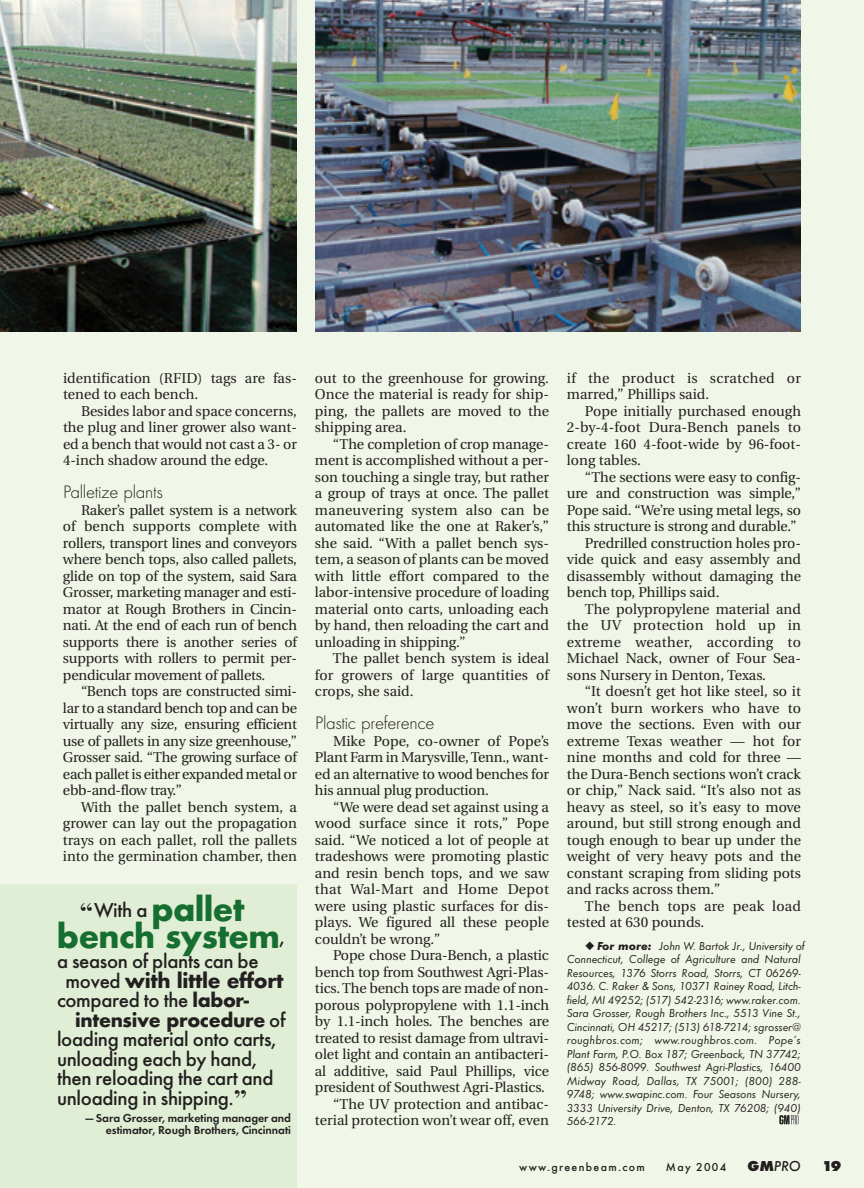
<style>
.page{position:relative;width:864px;height:1188px;background:#f1f7e8}
.page>*{position:absolute;margin:0;border:0;box-sizing:border-box;transform-origin:0 0}
.t1{font:36px/27px "Futura Bld";letter-spacing:-.02em;color:#166e30;text-align:center}
.t2{font:22.5px "Futura Bld";letter-spacing:-.02em;color:#231f20}
.t3{font:21px/19.5px "Futura Mdm";letter-spacing:-.015em;color:#231f20}
.t4{font:21px "Futura Bld";letter-spacing:-.02em;color:#231f20}
.t5{font:18.75px "Futura Lgt";letter-spacing:-.015em;color:#231f20}
.t6{font:15px "Futura Mdm Itl";color:#231f20}
.t7{font:15px "Futura Ext Bld";color:#231f20}
.t8{font:14.25px/16.5px "Utopia";color:#231f20;text-align:justify}
.t9{font:14.25px/16.5px "Utopia";letter-spacing:.02em;color:#231f20}
.t10{font:12px/13.5px "Futura Itl";color:#231f20}
.t11{font:12px "Futura Dem Bld";letter-spacing:-.005em;color:#231f20}
.t12{font:12px "Futura Mdm";letter-spacing:.11em;color:#231f20}
.s1{font-family:"Futura Bld Itl"}
.s2{font-family:"Bodoni BT";font-weight:700;font-size:24px;color:#231f20}
.s3{font-family:"Futura Mdm";font-size:21px;color:#231f20}
.s4{font-family:"Futura Mdm";font-size:21px}
.s5{font-family:"Futura Bld"}
.s6{font-family:"Futura Mdm"}
.s7{font-family:"Bodoni BT";font-weight:700;font-size:24px}
.s8{font-family:"Futura Ext Bld"}
</style>
<div class="page">
<div style="left:0;top:884px;width:297px;height:304px;background:#dfeed4"></div>
<svg style="left:779px;top:1115px;width:19px;height:9px"></svg>
<img style="left:0;top:0;width:297px;height:332px">
<img style="left:315px;top:0;width:486px;height:332px">
<p class="t8" style="left:63px;top:371px;width:236px">identification (RFID) tags are fas&shy;tened to each bench.</p>
<p class="t8" style="left:63px;top:404px;width:236px;text-indent:18px">Besides labor and space concerns, the plug and liner grower also want&shy;ed a bench that would not cast a 3- or 4-inch shadow around the edge.</p>
<h3 class="t5" style="left:63px;top:485px;width:101px">Palletize plants</h3>
<p class="t8" style="left:63px;top:503px;width:236px;text-indent:18px">Raker’s pallet system is a network of bench supports complete with rollers, transport lines and conveyors where bench tops, also called pallets, glide on top of the system, said Sara Grosser, marketing manager and esti&shy;mator at Rough Brothers in Cincin&shy;nati. At the end of each run of bench supports there is another series of supports with rollers to permit per&shy;pendicular movement of pallets.</p>
<p class="t8" style="left:63px;top:684px;width:236px;text-indent:18px">“Bench tops are constructed simi&shy;lar to a standard bench top and can be virtually any size, ensuring efficient use of pallets in any size greenhouse,” Grosser said. “The growing surface of each pallet is either expanded metal or ebb-and-flow tray.”</p>
<p class="t8" style="left:63px;top:800px;width:236px;text-indent:18px">With the pallet bench system, a grower can lay out the propagation trays on each pallet, roll the pallets into the germination chamber, then</p>
<p class="t9" style="left:567px;top:371px;width:236px">if the product is scratched or marred,” Phillips said.</p>
<p class="t8" style="left:567px;top:404px;width:236px;text-indent:18px">Pope initially purchased enough 2-by-4-foot Dura-Bench panels to create 160 4-foot-wide by 96-foot&shy;long tables.</p>
<p class="t8" style="left:585px;top:470px;width:218px">“The sections were easy to config-</p>
<p class="t8" style="left:567px;top:486px;width:236px">ure and construction was simple,”</p>
<p class="t8" style="left:567px;top:503px;width:236px">Pope said. “We’re using metal legs, so</p>
<p class="t8" style="left:567px;top:519px;width:231px">this structure is strong and durable.”</p>
<p class="t8" style="left:585px;top:536px;width:218px">Predrilled construction holes pro-</p>
<p class="t8" style="left:567px;top:552px;width:236px">vide quick and easy assembly and</p>
<p class="t8" style="left:567px;top:569px;width:236px">disassembly without damaging the</p>
<p class="t8" style="left:567px;top:585px;width:154px">bench top, Phillips said.</p>
<p class="t8" style="left:585px;top:602px;width:218px">The polypropylene material and</p>
<p class="t9" style="left:567px;top:618px;width:236px">the UV protection hold up in</p>
<p class="t9" style="left:567px;top:635px;width:236px">extreme weather, according to</p>
<p class="t8" style="left:567px;top:651px;width:236px">Michael Nack, owner of Four Sea-</p>
<p class="t8" style="left:567px;top:668px;width:201px">sons Nursery in Denton, Texas.</p>
<p class="t8" style="left:585px;top:684px;width:218px">“It doesn’t get hot like steel, so it</p>
<p class="t8" style="left:567px;top:701px;width:236px">won’t burn workers who have to</p>
<p class="t8" style="left:567px;top:717px;width:236px">move the sections. Even with our</p>
<p class="t8" style="left:567px;top:734px;width:235px">extreme Texas weather — hot for</p>
<p class="t8" style="left:567px;top:750px;width:236px">nine months and cold for three —</p>
<p class="t8" style="left:567px;top:767px;width:236px">the Dura-Bench sections won’t crack</p>
<p class="t8" style="left:567px;top:783px;width:236px">or chip,” Nack said. “It’s also not as</p>
<p class="t8" style="left:567px;top:800px;width:235px">heavy as steel, so it’s easy to move</p>
<p class="t8" style="left:567px;top:816px;width:236px">around, but still strong enough and</p>
<p class="t8" style="left:567px;top:833px;width:235px">tough enough to bear up under the</p>
<p class="t8" style="left:567px;top:849px;width:236px">weight of very heavy pots and the</p>
<p class="t8" style="left:567px;top:866px;width:236px">constant scraping from sliding pots</p>
<p class="t8" style="left:567px;top:882px;width:155px">and racks across them.”</p>
<p class="t8" style="left:585px;top:899px;width:217px">The bench tops are peak load</p>
<p class="t8" style="left:567px;top:915px;width:139px">tested at 630 pounds.</p>
<p class="t10" style="left:567px;top:940px;width:239px;text-indent:18px">◆ <span class="s1">For more:</span> John W. Bartok Jr., University of Connecticut, College of Agriculture and Natural Resources, 1376 Storrs Road, Storrs, CT 06269- 4036. C. Raker &amp; Sons, 10371 Rainey Road, Litch&shy;field, MI 49252; (517) 542-2316; www.raker.com.<br>Sara Grosser, Rough Brothers Inc., 5513 Vine St., Cincinnati, OH 45217; (513) 618-7214; sgrosser@ roughbros.com; www.roughbros.com. Pope’s Plant Farm, P.O. Box 187; Greenback, TN 37742; (865) 856-8099. Southwest Agri-Plastics, 16400<br>Midway Road, Dallas, TX 75001; (800) 288- 9748; www.swapinc.com. Four Seasons Nursery, 3333 University Drive, Denton, TX 76208; (940)</p>
<p class="t8" style="left:315px;top:371px;width:236px">out to the greenhouse for growing.<br>Once the material is ready for ship&shy;ping, the pallets are moved to the shipping area.</p>
<p class="t8" style="left:315px;top:437px;width:236px;text-indent:18px">“The completion of crop manage&shy;ment is accomplished without a per&shy;son touching a single tray, but rather a group of trays at once. The pallet maneuvering system also can be automated like the one at Raker’s,” she said. “With a pallet bench sys&shy;tem, a season of plants can be moved with little effort compared to the labor-intensive procedure of loading material onto carts, unloading each by hand, then reloading the cart and unloading in shipping.”</p>
<p class="t8" style="left:315px;top:651px;width:236px;text-indent:18px">The pallet bench system is ideal for growers of large quantities of crops, she said.</p>
<h3 class="t5" style="left:315px;top:716px;width:121px">Plastic preference</h3>
<p class="t8" style="left:315px;top:734px;width:236px;text-indent:18px">Mike Pope, co-owner of Pope’s Plant Farm in Marysville, Tenn., want&shy;ed an alternative to wood benches for his annual plug production.</p>
<p class="t8" style="left:315px;top:800px;width:236px;text-indent:18px">“We were dead set against using a wood surface since it rots,” Pope said. “We noticed a lot of people at tradeshows were promoting plastic and resin bench tops, and we saw that Wal-Mart and Home Depot were using plastic surfaces for dis&shy;plays. We figured all these people couldn’t be wrong.”</p>
<p class="t8" style="left:315px;top:948px;width:236px;text-align:right">Pope chose Dura-Bench, a plastic bench top from Southwest Agri-Plas&shy;tics. The bench tops are made of non&shy;porous polypropylene with 1.1-inch by 1.1-inch holes. The benches are treated to resist damage from ultravi&shy;olet light and contain an antibacteri&shy;al additive, said Paul Phillips, vice president of Southwest Agri-Plastics. “The UV protection and antibac&shy;terial protection won’t wear off, even</p>
<h1 class="t1" style="left:57px;top:898px;width:229px"><span class="s2">“</span><span class="s3">With a</span> pallet bench system<span class="s3">,</span></h1>
<h3 class="t3" style="left:57px;top:954px;width:203px">a season of plants can be</h3>
<h2 class="t2" style="left:66px;top:972px;width:220px"><span class="s4">moved</span> with little effort</h2>
<h3 class="t3" style="left:57px;top:993px;width:194px">compared to the <span class="s5">labor-</span></h3>
<h3 class="t4" style="left:75px;top:1012px;width:212px">intensive procedure <span class="s6">of</span></h3>
<h3 class="t3" style="left:57px;top:1032px;width:221px">loading material onto carts, unloading each by hand, then reloading the cart and unloading in shipping.<span class="s7">”</span></h3>
<p class="t11" style="left:85px;top:1114px;width:207px">— Sara Grosser, marketing manager and</p>
<p class="t10" style="left:567px;top:1115px;width:51px">566-2172.</p>
<p class="t11" style="left:106px;top:1126px;width:187px">estimator, Rough Brothers, Cincinnati</p>
<p class="t12" style="left:519px;top:1163px;width:127px">www.greenbeam.com</p>
<p class="t12" style="left:666px;top:1163px;width:62px">May 2004</p>
<p class="t6" style="left:747px;top:1160px;width:55px"><span class="s8">GM</span>PRO</p>
<p class="t7" style="left:823px;top:1160px;width:20px">19</p>
</div>
